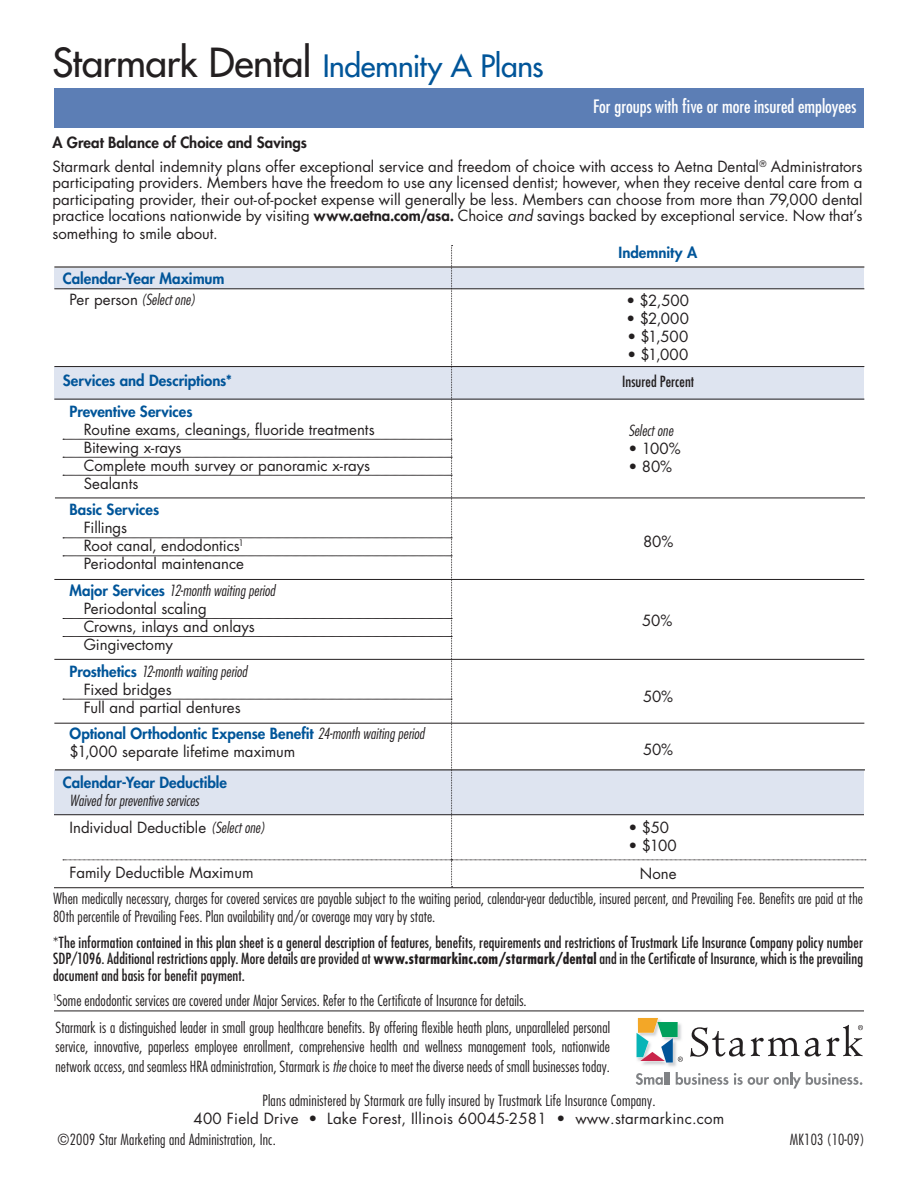
<style>
.page{position:relative;width:918px;height:1188px;background:#fff}
.page>*{position:absolute;margin:0;border:0;box-sizing:border-box;transform-origin:0 0}
.Body_Copy{font:30px "Futura";letter-spacing:-.015em;color:#015599}
.Body_Copy-2{font:condensed 18px "Futura";color:#fff}
.Body_Copy-3{font:15px/16.5px "Futura";color:#231f20;text-align:justify}
.Body_Copy-4{font:300 condensed 15px/19.5px "Futura";letter-spacing:.01em;color:#231f20;text-align:justify}
.Body_Copy-5{font:condensed 15px/16.5px "Futura";letter-spacing:.005em;color:#231f20;text-align:justify}
.Body_Copy-6{font:800 15px/18px "Futura";color:#015599}
.Body_Copy-7{font:italic 300 condensed 15px/18px "Futura";letter-spacing:.005em;color:#231f20}
.Body{font:300 condensed 15px "Futura";letter-spacing:.015em;color:#231f20}
.Body_Copy-8{font:800 15px "Futura";color:#231f20}
.s1{font-size:39px;color:#231f20}
.s2{font-weight:800}
.s3{font-style:italic}
.s4{font-weight:400;font-style:normal;font-stretch:normal}
.s5{font-style:inherit}
.s6{font-weight:400;color:#231f20}
.s7{font-weight:800;font-style:normal;font-stretch:normal;color:#015599}
.s8{font-weight:300;font-style:italic;font-stretch:condensed;color:#231f20}
.s9{font-weight:300;font-style:italic;font-stretch:condensed}
.s10{font-weight:700}
</style>
<div class="page">
<div style="left:54px;top:89px;width:810px;height:39px;background:#5c7eb5"></div>
<hr style="left:54px;top:399px;width:810px;height:1px;background:#231f20">
<hr style="left:54px;top:266px;width:810px;height:2px;background:#231f20">
<hr style="left:54px;top:1011px;width:810px;height:1px;background:#231f20">
<hr style="left:54px;top:288px;width:810px;height:1px;background:#231f20">
<hr style="left:55px;top:498px;width:810px;height:1px;background:#231f20">
<hr style="left:54px;top:723px;width:810px;height:1px;background:#231f20">
<hr style="left:54px;top:579px;width:810px;height:1px;background:#231f20">
<hr style="left:54px;top:659px;width:810px;height:1px;background:#231f20">
<hr style="left:54px;top:366px;width:810px;height:1px;background:#231f20">
<hr style="left:54px;top:887px;width:810px;height:1px;background:#231f20">
<hr style="left:54px;top:814px;width:810px;height:1px;background:#231f20">
<svg style="left:690px;top:1027px;width:131px;height:30px"></svg>
<img style="left:636px;top:1033px;width:41px;height:34px">
<svg style="left:827px;top:1025px;width:36px;height:31px"></svg>
<svg style="left:637px;top:1018px;width:46px;height:45px"></svg>
<svg style="left:636px;top:1072px;width:34px;height:13px"></svg>
<svg style="left:676px;top:1072px;width:52px;height:13px"></svg>
<svg style="left:734px;top:1072px;width:128px;height:17px"></svg>
<hr style="left:55px;top:769px;width:810px;height:1px;background:#231f20">
<svg style="left:63px;top:245px;width:803px;height:642px"></svg>
<p class="Body_Copy" style="left:52px;top:47px;width:493px"><span class="s1">Starmark Dental</span> Indemnity A Plans</p>
<p class="Body_Copy-2" style="left:593px;top:95px;width:265px">For groups with five or more insured employees</p>
<p class="Body_Copy-8" style="left:52px;top:132px;width:256px">A Great Balance of Choice and Savings</p>
<p class="Body_Copy-3" style="left:52px;top:158px;width:812px">Starmark dental indemnity plans offer exceptional service and freedom of choice with access to Aetna Dental<sup>®</sup> Administrators participating providers. Members have the freedom to use any licensed dentist; however, when they receive dental care from a participating provider, their out-of-pocket expense will generally be less. Members can choose from more than 79,000 dental practice locations nationwide by visiting <span class="s2">www.aetna.com/asa.</span> Choice <span class="s3">and</span> savings backed by exceptional service. Now that’s</p>
<p class="Body_Copy-3" style="left:52px;top:226px;width:167px">something to smile about.</p>
<p class="Body_Copy-6" style="left:63px;top:269px;width:163px">Calendar-Year Maximum</p>
<p class="Body_Copy-7" style="left:70px;top:290px;width:127px"><span class="s4">Per person</span> (Select one)</p>
<p class="Body_Copy-6" style="left:619px;top:244px;width:80px">Indemnity A</p>
<p class="Body_Copy-3" style="left:627px;top:293px;width:64px"><span class="s5">•</span> $2,500</p>
<p class="Body_Copy-3" style="left:627px;top:311px;width:64px"><span class="s5">•</span> $2,000</p>
<p class="Body_Copy-3" style="left:627px;top:329px;width:62px"><span class="s5">•</span> $1,500</p>
<p class="Body_Copy-3" style="left:627px;top:347px;width:62px"><span class="s5">•</span> $1,000</p>
<p class="Body_Copy-6" style="left:63px;top:372px;width:171px">Services and Descriptions*</p>
<p class="Body_Copy-6" style="left:70px;top:402px;width:124px">Preventive Services</p>
<p class="Body_Copy-3" style="left:84px;top:421px;width:292px">Routine exams, cleanings, fluoride treatments</p>
<p class="Body_Copy-3" style="left:84px;top:439px;width:99px">Bitewing x-rays</p>
<p class="Body_Copy-3" style="left:84px;top:457px;width:288px">Complete mouth survey or panoramic x-rays</p>
<p class="Body_Copy-3" style="left:84px;top:475px;width:56px">Sealants</p>
<p class="Body_Copy-6" style="left:84px;top:501px;width:77px;text-indent:-14px">Basic Services<br><span class="s6">Fillings</span></p>
<p class="Body_Copy-3" style="left:84px;top:537px;width:161px">Root canal, endodontics<sup>1</sup></p>
<p class="Body_Copy-3" style="left:84px;top:555px;width:162px">Periodontal maintenance</p>
<p class="Body_Copy-7" style="left:84px;top:581px;width:193px;text-indent:-14px"><span class="s7">Major Services</span> 12-month waiting period<br><span class="s4">Periodontal scaling</span></p>
<p class="Body_Copy-3" style="left:84px;top:618px;width:173px">Crowns, inlays and onlays</p>
<p class="Body_Copy-3" style="left:84px;top:636px;width:91px">Gingivectomy</p>
<p class="Body_Copy-7" style="left:84px;top:662px;width:165px;text-indent:-14px"><span class="s7">Prosthetics</span> 12-month waiting period<br><span class="s4">Fixed bridges</span></p>
<p class="Body_Copy-3" style="left:84px;top:699px;width:158px">Full and partial dentures</p>
<p class="Body_Copy-6" style="left:70px;top:724px;width:356px">Optional Orthodontic Expense Benefit <span class="s8">24-month waiting period </span><span class="s6">$1,000 separate lifetime maximum</span></p>
<p class="Body_Copy-7" style="left:70px;top:774px;width:159px;text-indent:-7px"><span class="s7">Calendar-Year Deductible<br></span>Waived for preventive services</p>
<p class="Body_Copy-3" style="left:70px;top:819px;width:197px">Individual Deductible <span class="s9">(Select one)</span></p>
<p class="Body_Copy-3" style="left:70px;top:864px;width:186px">Family Deductible Maximum</p>
<p class="Body_Copy-5" style="left:622px;top:373px;width:74px">Insured Percent</p>
<p class="Body_Copy-7" style="left:628px;top:421px;width:46px">Select one</p>
<p class="Body_Copy-3" style="left:628px;top:440px;width:54px">• 100%</p>
<p class="Body_Copy-3" style="left:628px;top:458px;width:45px">• 80%</p>
<p class="Body_Copy-3" style="left:643px;top:533px;width:32px">80%</p>
<p class="Body_Copy-3" style="left:642px;top:612px;width:32px">50%</p>
<p class="Body_Copy-3" style="left:643px;top:688px;width:32px">50%</p>
<p class="Body_Copy-3" style="left:643px;top:741px;width:32px">50%</p>
<p class="Body_Copy-3" style="left:628px;top:819px;width:42px">• $50</p>
<p class="Body_Copy-3" style="left:628px;top:837px;width:50px">• $100</p>
<p class="Body_Copy-3" style="left:640px;top:865px;width:38px">None</p>
<p class="Body_Copy-4" style="left:53px;top:890px;width:811px;line-height:18px">When medically necessary, charges for covered services are payable subject to the waiting period, calendar-year deductible, insured percent, and Prevailing Fee. Benefits are paid at the<br>80th percentile of Prevailing Fees. Plan availability and/or coverage may vary by state.</p>
<p class="Body_Copy-5" style="left:53px;top:934px;width:812px">*The information contained in this plan sheet is a general description of features, benefits, requirements and restrictions of Trustmark Life Insurance Company policy number SDP/1096. Additional restrictions apply. More details are provided at <span class="s10">www.starmarkinc.com/starmark/dental</span> and in the Certificate of Insurance, which is the prevailing document and basis for benefit payment.</p>
<p class="Body_Copy-4" style="left:53px;top:990px;width:475px"><sup>1</sup>Some endodontic services are covered under Major Services. Refer to the Certificate of Insurance for details.</p>
<p class="Body_Copy-4" style="left:56px;top:1017px;width:556px">Starmark is a distinguished leader in small group healthcare benefits. By offering flexible heath plans, unparalleled personal service, innovative, paperless employee enrollment, comprehensive health and wellness management tools, nationwide network access, and seamless HRA administration, Starmark is <span class="s3">the</span> choice to meet the diverse needs of small businesses today.</p>
<p class="Body_Copy-4" style="left:263px;top:1090px;width:394px">Plans administered by Starmark are fully insured by Trustmark Life Insurance Company.</p>
<p class="Body_Copy-3" style="left:194px;top:1110px;width:532px">400 Field Drive • Lake Forest, Illinois 60045-2581 • www.starmarkinc.com</p>
<p class="Body" style="left:58px;top:1130px;width:220px">©2009 Star Marketing and Administration, Inc.</p>
<p class="Body" style="left:790px;top:1130px;width:76px">MK103 (10-09)</p>
</div>
